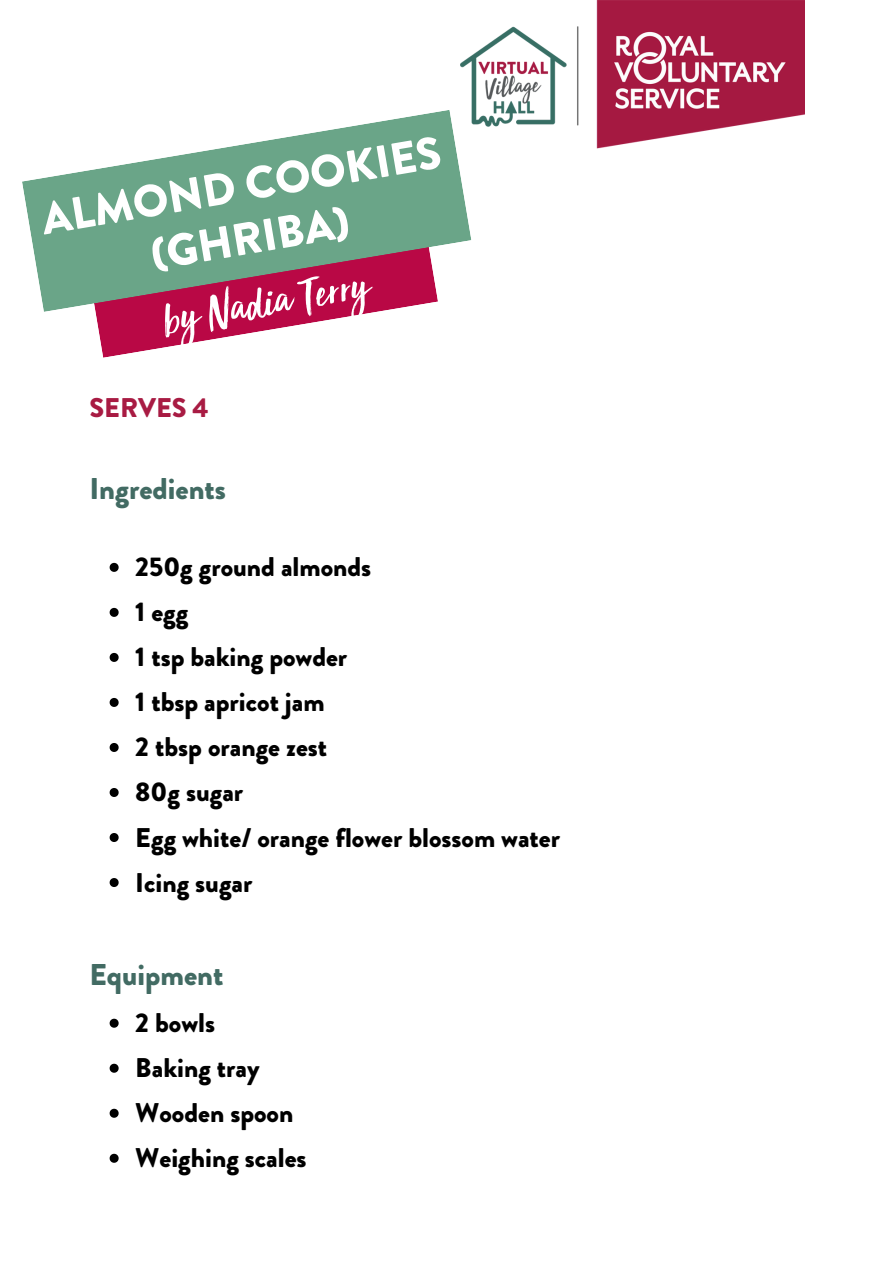
<style>
.page{position:relative;width:894px;height:1264px;background:#fff}
.page>*{position:absolute;margin:0;border:0;box-sizing:border-box;transform-origin:0 0}
.t1{font:48px "Sun Valley";color:#fff}
.t2{font:900 45.15px/53.1px "Brandon Grotesque";color:#fff;text-align:center}
.t3{font:900 30px "Brandon Grotesque";color:#426b63}
.t4{font:900 27px "Brandon Grotesque";color:#000}
.t5{font:900 27px "Brandon Grotesque";color:#a81b43}
</style>
<div class="page">
<svg style="left:110px;top:563px;width:9px;height:9px"></svg>
<svg style="left:110px;top:608px;width:9px;height:9px"></svg>
<svg style="left:110px;top:653px;width:9px;height:9px"></svg>
<svg style="left:110px;top:698px;width:9px;height:9px"></svg>
<svg style="left:110px;top:743px;width:9px;height:9px"></svg>
<svg style="left:110px;top:788px;width:9px;height:9px"></svg>
<svg style="left:110px;top:833px;width:9px;height:9px"></svg>
<svg style="left:110px;top:878px;width:9px;height:9px"></svg>
<svg style="left:110px;top:1018px;width:9px;height:9px"></svg>
<svg style="left:110px;top:1063px;width:9px;height:9px"></svg>
<svg style="left:110px;top:1108px;width:9px;height:9px"></svg>
<svg style="left:110px;top:1153px;width:9px;height:9px"></svg>
<svg style="left:95px;top:312px;width:280px;height:46px"></svg>
<svg style="left:22px;top:110px;width:449px;height:202px;fill:#6aa588"></svg>
<img style="left:460px;top:0;width:344px;height:148px">
<p class="t2" style="left:37px;top:195px;width:406px;rotate:-10deg">ALMOND COOKIES (GHRIBA)</p>
<p class="t1" style="left:160px;top:301px;width:208px;rotate:-10deg">by Nadia Terry</p>
<p class="t5" style="left:89px;top:388px;width:121px">SERVES 4</p>
<h1 class="t3" style="left:89px;top:467px;width:138px">Ingredients</h1>
<h2 class="t4" style="left:135px;top:548px;width:237px">250g ground almonds</h2>
<h4 class="t4" style="left:135px;top:593px;width:55px">1 egg</h4>
<h3 class="t4" style="left:135px;top:638px;width:213px">1 tsp baking powder</h3>
<p class="t4" style="left:135px;top:683px;width:191px">1 tbsp apricot jam</p>
<p class="t4" style="left:135px;top:728px;width:193px">2 tbsp orange zest</p>
<p class="t4" style="left:135px;top:773px;width:109px">80g sugar</p>
<p class="t4" style="left:135px;top:818px;width:426px">Egg white/ orange flower blossom water</p>
<p class="t4" style="left:135px;top:863px;width:119px">Icing sugar</p>
<p class="t3" style="left:89px;top:953px;width:136px">Equipment</p>
<p class="t4" style="left:135px;top:1003px;width:81px">2 bowls</p>
<p class="t4" style="left:135px;top:1048px;width:126px">Baking tray</p>
<h3 class="t4" style="left:135px;top:1093px;width:159px">Wooden spoon</h3>
<p class="t4" style="left:135px;top:1138px;width:173px">Weighing scales</p>
</div>
